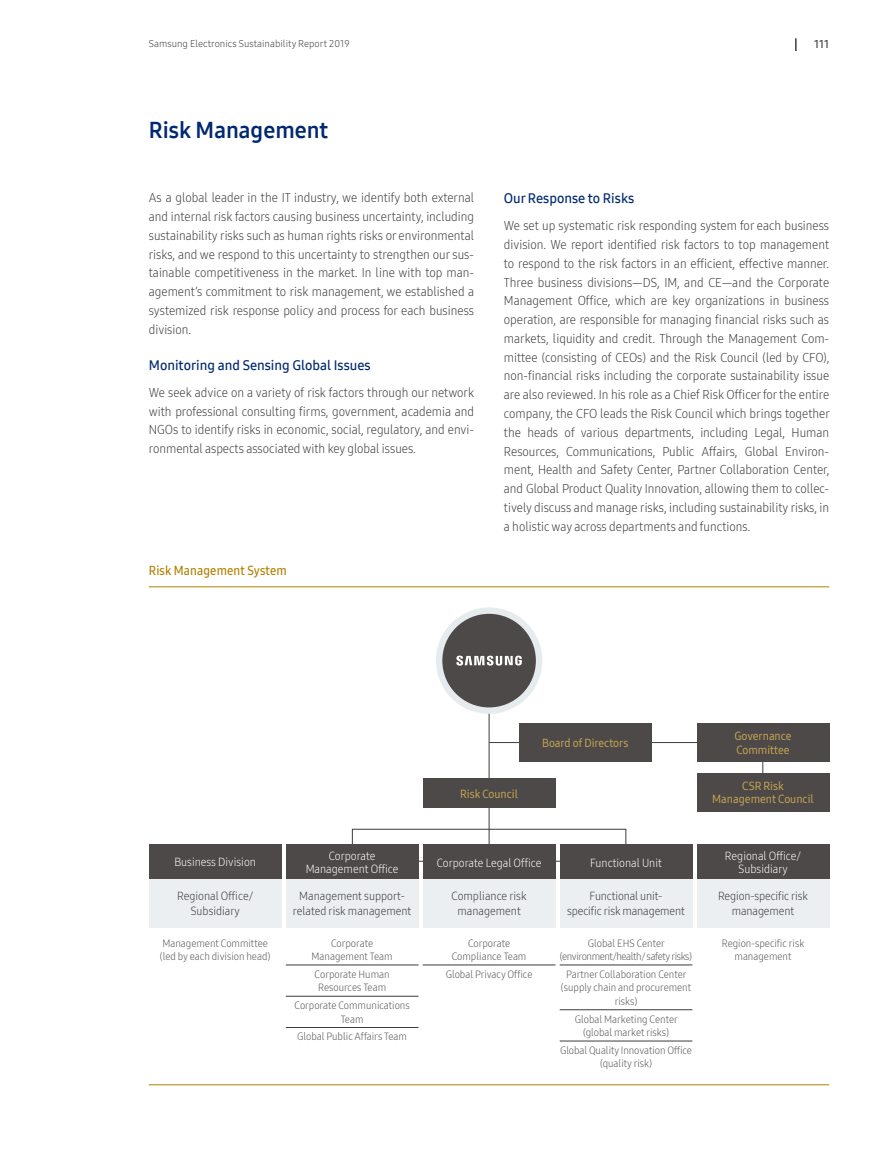
<style>
.page{position:relative;width:893px;height:1149px;background:#fff}
.page>*{position:absolute;margin:0;border:0;box-sizing:border-box;transform-origin:0 0}
.t1{font:22.5px "Samsung One 700";color:#002870}
.t2{font:13.5px "Samsung One 600";color:#002870}
.t3{font:12.75px/18.8px "Samsung One 300 C";color:#3e3a39;text-align:justify}
.t4{font:12.75px "Samsung One 600 C";letter-spacing:.01em;color:#b18100}
.t5{font:11.7px/15px "Samsung One 300 C";color:#3e3a39;text-align:center}
.t6{font:11.7px/13.5px "Samsung One 300 C";color:#fff;text-align:center}
.t7{font:11.7px/13.5px "Samsung One 500 C";color:#c8a652}
.t8{font:11.25px "Samsung One Korean OTF 600";color:#3e3a39}
.t9{font:10.5px/13.5px "Samsung One 300 C";color:#575554;text-align:center}
.t10{font:10.5px/13.5px "Samsung One 300 C";letter-spacing:-.035em;color:#575554;text-align:center}
.t11{font:9.75px "Samsung One Korean OTF 300";color:#3e3a39}
</style>
<div class="page">
<div style="left:352px;top:828px;width:274px;height:33px;border:1px solid #3e3a39"></div>
<svg style="left:490px;top:742px;width:273px;height:44px"></svg>
<hr style="left:489px;top:624px;width:1px;height:225px;background:#3e3a39">
<div style="left:519px;top:723px;width:133px;height:38px;background:#4c4948"></div>
<div style="left:697px;top:723px;width:132px;height:38px;background:#4c4948"></div>
<div style="left:697px;top:773px;width:132px;height:38px;background:#4c4948"></div>
<div style="left:423px;top:777px;width:132px;height:30px;background:#4c4948"></div>
<div style="left:149px;top:876px;width:133px;height:51px;background:#ebeff2"></div>
<div style="left:560px;top:876px;width:132px;height:51px;background:#ebeff2"></div>
<div style="left:286px;top:876px;width:132px;height:51px;background:#ebeff2"></div>
<div style="left:697px;top:876px;width:132px;height:51px;background:#ebeff2"></div>
<div style="left:423px;top:876px;width:132px;height:51px;background:#ebeff2"></div>
<div style="left:436px;top:607px;width:106px;height:106px;background:#e6ebee;border-radius:50%"></div>
<div style="left:442px;top:613px;width:94px;height:94px;background:#4c4948;border-radius:50%"></div>
<svg style="left:456px;top:655px;width:66px;height:10px"></svg>
<hr style="left:423px;top:964px;width:132px;height:1px;background:#3e3a39">
<hr style="left:286px;top:964px;width:132px;height:1px;background:#3e3a39">
<hr style="left:286px;top:995px;width:132px;height:1px;background:#3e3a39">
<hr style="left:286px;top:1026px;width:132px;height:1px;background:#3e3a39">
<hr style="left:560px;top:964px;width:132px;height:1px;background:#3e3a39">
<hr style="left:560px;top:1009px;width:132px;height:1px;background:#3e3a39">
<hr style="left:560px;top:1040px;width:132px;height:1px;background:#3e3a39">
<hr style="left:149px;top:1084px;width:680px;height:1px;background:#b18100">
<hr style="left:149px;top:586px;width:680px;height:1px;background:#b18100">
<div style="left:423px;top:844px;width:132px;height:34px;background:#4c4948"></div>
<div style="left:149px;top:844px;width:133px;height:34px;background:#4c4948"></div>
<div style="left:560px;top:844px;width:132px;height:34px;background:#4c4948"></div>
<div style="left:286px;top:844px;width:132px;height:34px;background:#4c4948"></div>
<div style="left:697px;top:844px;width:132px;height:34px;background:#4c4948"></div>
<svg style="left:795px;top:38px;width:2px;height:13px"></svg>
<p class="t11" style="left:149px;top:37px;width:202px">Samsung Electronics Sustainability Report 2019</p>
<p class="t8" style="left:814px;top:36px;width:17px">111</p>
<h1 class="t1" style="left:149px;top:115px;width:181px">Risk Management</h1>
<p class="t3" style="left:149px;top:188px;width:327px">As a global leader in the IT industry, we identify both external and internal risk factors causing business uncertainty, including sustainability risks such as human rights risks or environmental risks, and we respond to this uncertainty to strengthen our sus&shy;tainable competitiveness in the market. In line with top man&shy;agement’s commitment to risk management, we established a systemized risk response policy and process for each business division.</p>
<p class="t2" style="left:149px;top:355px;width:223px">Monitoring and Sensing Global Issues</p>
<p class="t3" style="left:149px;top:382px;width:327px">We seek advice on a variety of risk factors through our network with professional consulting firms, government, academia and NGOs to identify risks in economic, social, regulatory, and envi&shy;ronmental aspects associated with key global issues.</p>
<p class="t4" style="left:149px;top:562px;width:139px">Risk Management System</p>
<p class="t2" style="left:504px;top:189px;width:132px">Our Response to Risks</p>
<p class="t3" style="left:504px;top:216px;width:328px">We set up systematic risk responding system for each business division. We report identified risk factors to top management to respond to the risk factors in an efficient, effective manner.<br>Three business divisions—DS, IM, and CE—and the Corporate Management Office, which are key organizations in business operation, are responsible for managing financial risks such as markets, liquidity and credit. Through the Management Com&shy;mittee (consisting of CEOs) and the Risk Council (led by CFO), non-financial risks including the corporate sustainability issue are also reviewed. In his role as a Chief Risk Officer for the entire company, the CFO leads the Risk Council which brings together the heads of various departments, including Legal, Human Resources, Communications, Public Affairs, Global Environ&shy;ment, Health and Safety Center, Partner Collaboration Center, and Global Product Quality Innovation, allowing them to collec&shy;tively discuss and manage risks, including sustainability risks, in a holistic way across departments and functions.</p>
<p class="t7" style="left:460px;top:786px;width:59px">Risk Council</p>
<p class="t7" style="left:542px;top:735px;width:88px">Board of Directors</p>
<p class="t7" style="left:734px;top:728px;width:59px">Governance<br>Committee</p>
<p class="t7" style="left:712px;top:778px;width:103px;text-align:center">CSR Risk<br>Management Council</p>
<p class="t6" style="left:174px;top:854px;width:83px">Business Division</p>
<p class="t6" style="left:306px;top:848px;width:94px">Corporate<br>Management Office</p>
<p class="t6" style="left:437px;top:855px;width:106px">Corporate Legal Office</p>
<p class="t6" style="left:590px;top:855px;width:73px">Functional Unit</p>
<p class="t6" style="left:725px;top:848px;width:78px">Regional Office/<br>Subsidiary</p>
<p class="t5" style="left:177px;top:887px;width:78px">Regional Office/<br>Subsidiary</p>
<p class="t5" style="left:567px;top:887px;width:119px">Functional unit-<br>specific risk management</p>
<p class="t5" style="left:293px;top:887px;width:120px">Management support&shy;related risk management</p>
<p class="t5" style="left:718px;top:887px;width:91px">Region-specific risk management</p>
<p class="t5" style="left:452px;top:887px;width:76px">Compliance risk management</p>
<p class="t9" style="left:160px;top:935px;width:112px;text-align:left">Management Committee (led by each division head)</p>
<p class="t9" style="left:452px;top:935px;width:76px">Corporate<br>Compliance Team</p>
<p class="t9" style="left:446px;top:966px;width:88px">Global Privacy Office</p>
<p class="t9" style="left:311px;top:935px;width:83px">Corporate<br>Management Team</p>
<p class="t9" style="left:315px;top:966px;width:76px">Corporate Human<br>Resources Team</p>
<p class="t9" style="left:294px;top:998px;width:117px">Corporate Communications<br>Team</p>
<p class="t9" style="left:297px;top:1029px;width:111px">Global Public Affairs Team</p>
<p class="t10" style="left:560px;top:935px;width:134px">Global EHS Center (environment/health/ safety risks)</p>
<p class="t9" style="left:561px;top:966px;width:132px">Partner Collaboration Center (supply chain and procurement risks)</p>
<p class="t9" style="left:575px;top:1011px;width:104px">Global Marketing Center (global market risks)</p>
<p class="t9" style="left:560px;top:1043px;width:134px">Global Quality Innovation Office (quality risk)</p>
<p class="t9" style="left:722px;top:935px;width:84px">Region-specific risk management</p>
</div>
